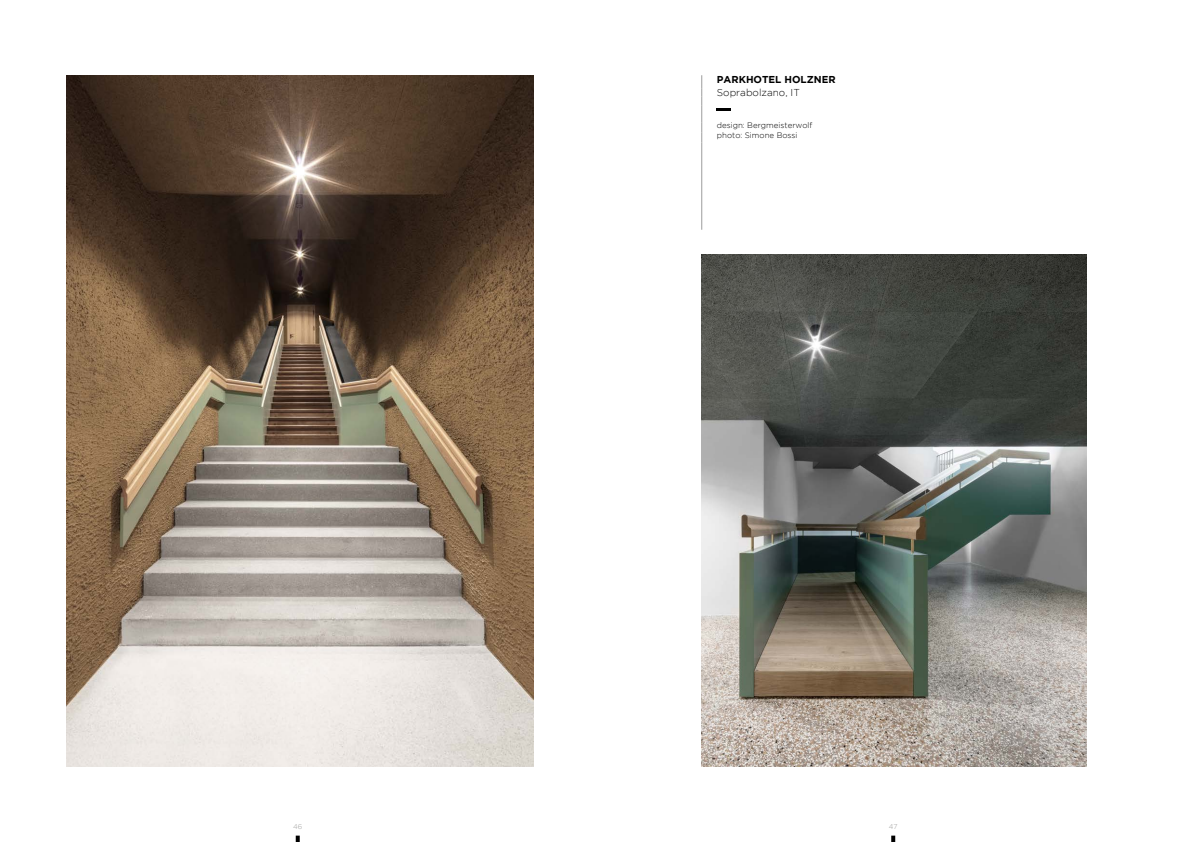
<style>
.page{position:relative;width:1191px;height:842px;background:#fff}
.page>*{position:absolute;margin:0;border:0;box-sizing:border-box;transform-origin:0 0}
.t1{font:700 10px "Gotham";color:#000}
.t2{font:300 10px "Gotham";color:#000}
.t3{font:300 8px/10.1px "Gotham";color:#000}
.t4{font:300 7px "Gotham";color:#9d9d9c}
</style>
<div class="page">
<img style="left:66px;top:75px;width:467px;height:692px">
<img style="left:701px;top:255px;width:385px;height:512px">
<svg style="left:701px;top:75px;width:1px;height:67px"></svg>
<hr style="left:701px;top:142px;width:1px;height:88px;background:#9d9d9c">
<hr style="left:717px;top:108px;width:14px;height:3px;background:#000">
<svg style="left:296px;top:836px;width:4px;height:6px"></svg>
<svg style="left:891px;top:836px;width:4px;height:6px"></svg>
<p class="t1" style="left:717px;top:73px;width:120px">PARKHOTEL HOLZNER</p>
<p class="t2" style="left:717px;top:87px;width:84px">Soprabolzano, IT</p>
<p class="t3" style="left:717px;top:120px;width:97px">design: Bergmeisterwolf photo: Simone Bossi</p>
<p class="t4" style="left:293px;top:823px;width:11px">46</p>
<p class="t4" style="left:889px;top:823px;width:10px">47</p>
</div>
